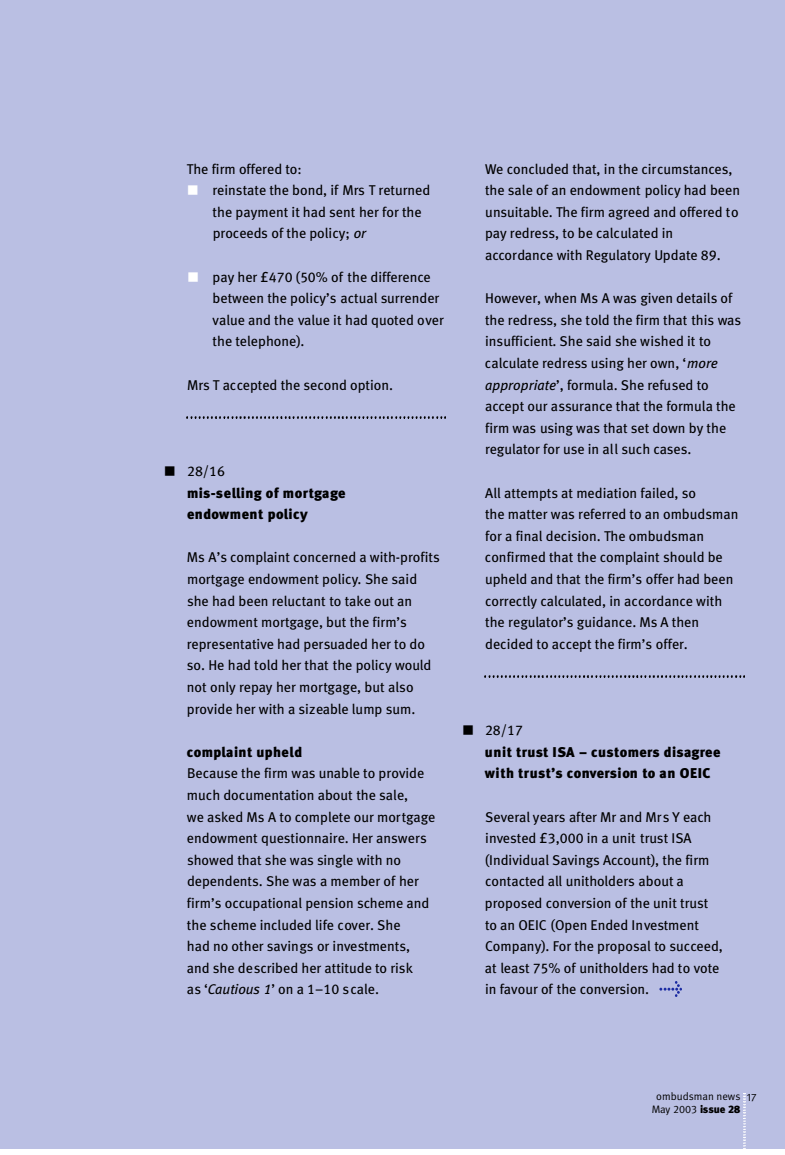
<style>
.page{position:relative;width:785px;height:1155px;background:#fff}
.page>*{position:absolute;margin:0;border:0;box-sizing:border-box;transform-origin:0 0}
.t1{font:14.1px/21.6px "Meta Book LF";color:#000}
.t2{font:14.1px/21.6px "Meta Black LF";letter-spacing:.025em;color:#000}
.t3{font:14.1px/21.6px "Meta Black LF";color:#000}
.t4{font:10.8px "Meta Normal LF";color:#000}
.t5{font:10.8px "Meta Normal";color:#000}
.t6{font:10.8px "Meta Normal Expert";color:#000}
.s1{color:#fff}
.s2{font-style:italic}
.s3{font-family:"Meta Black LF"}
</style>
<div class="page">
<div style="left:0;top:0;width:784px;height:1149px;background:#babfe3"></div>
<img style="left:187px;top:416px;width:259px;height:2px">
<img style="left:485px;top:675px;width:259px;height:2px">
<img style="left:743px;top:1093px;width:2px;height:56px">
<img style="left:659px;top:981px;width:22px;height:15px">
<p class="t1" style="left:187px;top:159px;width:116px">The firm offered to:</p>
<p class="t1" style="left:212px;top:180px;width:219px;text-indent:-26px"><span class="s1">■</span> reinstate the bond, if Mrs T returned the payment it had sent her for the proceeds of the policy; <span class="s2">or</span></p>
<p class="t1" style="left:212px;top:267px;width:233px;text-indent:-26px"><span class="s1">■</span> pay her £470 (50% of the difference between the policy’s actual surrender value and the value it had quoted over the telephone).</p>
<p class="t1" style="left:187px;top:375px;width:208px">Mrs T accepted the second option.</p>
<p class="t1" style="left:164px;top:461px;width:63px">■ 28/16</p>
<p class="t3" style="left:187px;top:483px;width:160px">m is -s e ll i ng of m o rtgage e n d ow m e n t p ol i c y</p>
<p class="t1" style="left:187px;top:547px;width:254px">Ms A’s complaint concerned a with-profits mortgage endowment policy. She said she had been reluctant to take out an endowment mortgage, but the firm’s representative had persuaded her to do so. He had told her that the policy would not only repay her mortgage, but also provide her with a sizeable lump sum.</p>
<p class="t2" style="left:187px;top:742px;width:117px">co m pl a i n t u p h e ld</p>
<p class="t1" style="left:187px;top:764px;width:250px">Because the firm was unable to provide much documentation about the sale,<br>we asked Ms A to complete our mortgage endowment questionnaire. Her answers showed that she was single with no dependents. She was a member of her firm’s occupational pension scheme and the scheme included life cover. She<br>had no other savings or investments, and she described her attitude to risk<br>as ‘<span class="s2">Cautious 1</span>’ on a 1–10 scale.</p>
<p class="t1" style="left:485px;top:159px;width:256px">We concluded that, in the circumstances, the sale of an endowment policy had been unsuitable. The firm agreed and offered to pay redress, to be calculated in accordance with Regulatory Update 89.</p>
<p class="t1" style="left:485px;top:288px;width:258px">However, when Ms A was given details of the redress, she told the firm that this was insufficient. She said she wished it to calculate redress using her own, ‘<span class="s2">more appropriate</span>’, formula. She refused to accept our assurance that the formula the firm was using was that set down by the regulator for use in all such cases.</p>
<p class="t1" style="left:485px;top:483px;width:255px">All attempts at mediation failed, so<br>the matter was referred to an ombudsman for a final decision. The ombudsman confirmed that the complaint should be upheld and that the firm’s offer had been correctly calculated, in accordance with the regulator’s guidance. Ms A then decided to accept the firm’s offer.</p>
<p class="t1" style="left:462px;top:720px;width:62px">■ 28/17</p>
<p class="t2" style="left:485px;top:742px;width:237px">un i t t r ust I SA – custo m e rs d isag re e with trust ’ s co nve rsion to an OEIC</p>
<p class="t1" style="left:485px;top:807px;width:239px">Several years after Mr and Mrs Y each invested £3,000 in a unit trust ISA (Individual Savings Account), the firm contacted all unitholders about a proposed conversion of the unit trust to an OEIC (Open Ended Investment Company). For the proposal to succeed, at least 75% of unitholders had to vote in favour of the conversion.</p>
<p class="t5" style="left:656px;top:1091px;width:86px">ombudsman news</p>
<p class="t4" style="left:651px;top:1104px;width:90px">May 2003 <span class="s3">issue 28</span></p>
<p class="t6" style="left:746px;top:1092px;width:11px">17</p>
</div>
